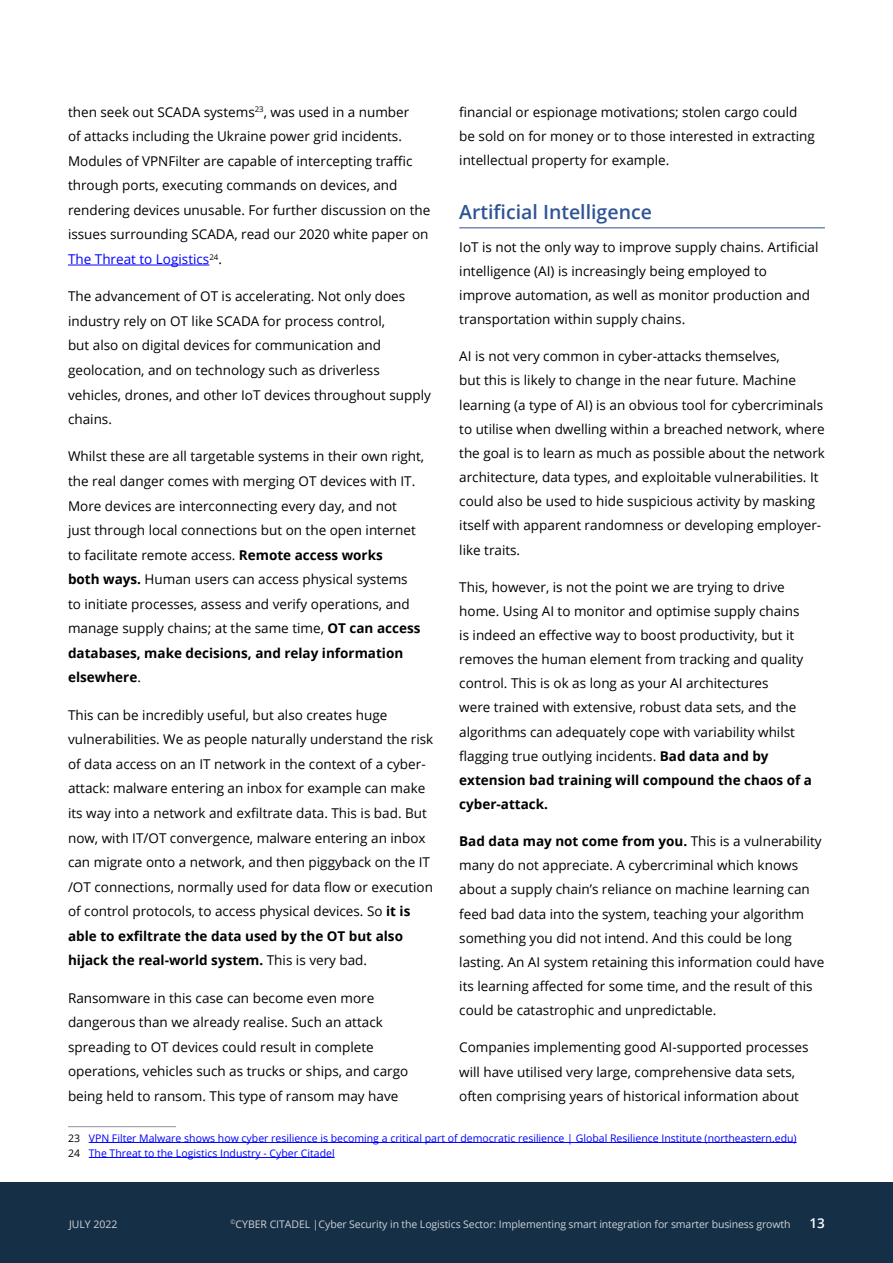
<style>
.page{position:relative;width:893px;height:1263px;background:#fff}
.page>*{position:absolute;margin:0;border:0;box-sizing:border-box;transform-origin:0 0}
.t1{font:600 19.5px "Open Sans";color:#2f5496}
.t2{font:13.5px/24.6px "Open Sans";color:#000}
.t3{font:600 13.5px "Open Sans";color:#fff}
.t4{font:10.5px/15px "Open Sans";color:#00f}
.t5{font:10.5px "Open Sans";letter-spacing:-.01em;color:#d1d2d4}
.s1{font-weight:700}
.s2{color:#00f}
.s3{color:#000}
</style>
<div class="page">
<div style="left:0;top:1182px;width:893px;height:81px;background:#152f46"></div>
<hr style="left:68px;top:265px;width:141px;height:1px;background:#00f">
<hr style="left:68px;top:1126px;width:108px;height:1px;background:#939598">
<hr style="left:89px;top:1142px;width:708px;height:1px;background:#00f">
<hr style="left:89px;top:1157px;width:246px;height:1px;background:#00f">
<hr style="left:459px;top:227px;width:366px;height:1px;background:#2f5496">
<p class="t2" style="left:459px;top:99px;width:357px;line-height:24.2px">financial or espionage motivations; stolen cargo could be sold on for money or to those interested in extracting intellectual property for example.</p>
<h1 class="t1" style="left:459px;top:198px;width:194px">Artificial Intelligence</h1>
<p class="t2" style="left:459px;top:234px;width:361px;line-height:24.2px">IoT is not the only way to improve supply chains. Artificial intelligence (AI) is increasingly being employed to improve automation, as well as monitor production and transportation within supply chains.</p>
<p class="t2" style="left:459px;top:344px;width:367px;line-height:24.2px">AI is not very common in cyber-attacks themselves,<br>but this is likely to change in the near future. Machine learning (a type of AI) is an obvious tool for cybercriminals to utilise when dwelling within a breached network, where the goal is to learn as much as possible about the network architecture, data types, and exploitable vulnerabilities. It could also be used to hide suspicious activity by masking itself with apparent randomness or developing employer&shy;like traits.</p>
<p class="t2" style="left:459px;top:574px;width:354px;line-height:24.2px">This, however, is not the point we are trying to drive home. Using AI to monitor and optimise supply chains is indeed an effective way to boost productivity, but it removes the human element from tracking and quality control. This is ok as long as your AI architectures<br>were trained with extensive, robust data sets, and the algorithms can adequately cope with variability whilst flagging true outlying incidents. <span class="s1">Bad data and by extension bad training will compound the chaos of a cyber-attack.</span></p>
<p class="t2" style="left:459px;top:829px;width:367px;line-height:24.2px"><span class="s1">Bad data may not come from you.</span> This is a vulnerability many do not appreciate. A cybercriminal which knows about a supply chain’s reliance on machine learning can feed bad data into the system, teaching your algorithm something you did not intend. And this could be long lasting. An AI system retaining this information could have its learning affected for some time, and the result of this could be catastrophic and unpredictable.</p>
<p class="t2" style="left:459px;top:1035px;width:351px;line-height:24.2px">Companies implementing good AI-supported processes will have utilised very large, comprehensive data sets, often comprising years of historical information about</p>
<p class="t2" style="left:68px;top:99px;width:364px">then seek out SCADA systems<sup>23</sup>, was used in a number<br>of attacks including the Ukraine power grid incidents.<br>Modules of VPNFilter are capable of intercepting traffic through ports, executing commands on devices, and rendering devices unusable. For further discussion on the issues surrounding SCADA, read our 2020 white paper on <span class="s2">The Threat to Logistics</span><sup>24</sup>.</p>
<p class="t2" style="left:68px;top:284px;width:364px">The advancement of OT is accelerating. Not only does industry rely on OT like SCADA for process control,<br>but also on digital devices for communication and geolocation, and on technology such as driverless vehicles, drones, and other IoT devices throughout supply chains.</p>
<p class="t2" style="left:68px;top:444px;width:358px">Whilst these are all targetable systems in their own right, the real danger comes with merging OT devices with IT.<br>More devices are interconnecting every day, and not<br>just through local connections but on the open internet to facilitate remote access. <span class="s1">Remote access works<br>both ways.</span> Human users can access physical systems<br>to initiate processes, assess and verify operations, and manage supply chains; at the same time, <span class="s1">OT can access databases, make decisions, and relay information elsewhere</span>.</p>
<p class="t2" style="left:68px;top:702px;width:367px">This can be incredibly useful, but also creates huge vulnerabilities. We as people naturally understand the risk of data access on an IT network in the context of a cyber&shy;attack: malware entering an inbox for example can make its way into a network and exfiltrate data. This is bad. But now, with IT/OT convergence, malware entering an inbox can migrate onto a network, and then piggyback on the IT /OT connections, normally used for data flow or execution of control protocols, to access physical devices. So <span class="s1">it is able to exfiltrate the data used by the OT but also hijack the real-world system.</span> This is very bad.</p>
<p class="t2" style="left:68px;top:985px;width:342px">Ransomware in this case can become even more dangerous than we already realise. Such an attack spreading to OT devices could result in complete operations, vehicles such as trucks or ships, and cargo being held to ransom. This type of ransom may have</p>
<p class="t4" style="left:68px;top:1130px;width:730px"><span class="s3">23</span> VPN Filter Malware shows how cyber resilience is becoming a critical part of democratic resilience | Global Resilience Institute (northeastern.edu)<br><span class="s3">24</span> The Threat to the Logistics Industry - Cyber Citadel</p>
<p class="t5" style="left:69px;top:1216px;width:50px">JULY 2022</p>
<p class="t5" style="left:231px;top:1216px;width:561px"><sup>©</sup>CYBER CITADEL |Cyber Security in the Logistics Sector: Implementing smart integration for smarter business growth</p>
<p class="t3" style="left:809px;top:1214px;width:17px">13</p>
</div>
